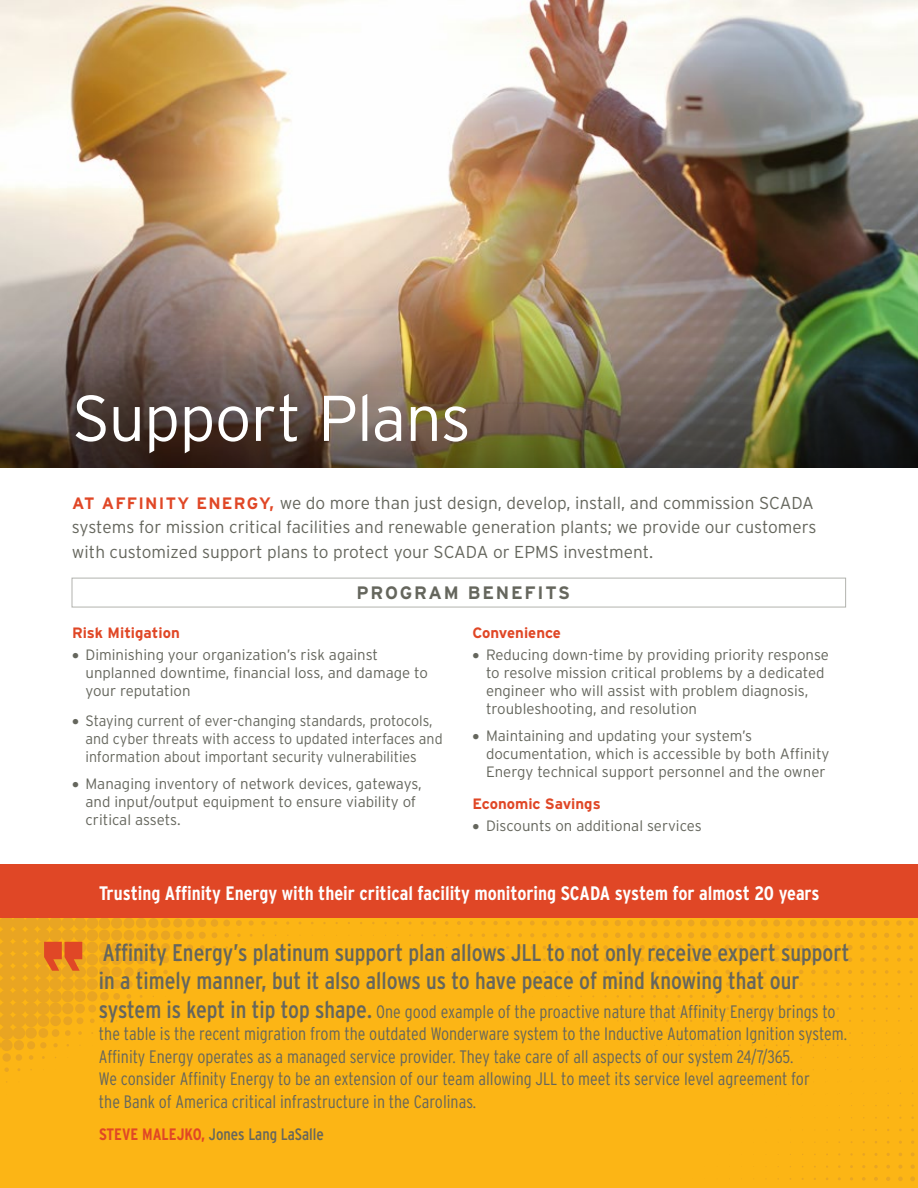
<style>
.page{position:relative;width:918px;height:1188px;background:#fff}
.page>*{position:absolute;margin:0;border:0;box-sizing:border-box;transform-origin:0 0}
.t1{font:300 64.5px "Interstate";letter-spacing:-.015em;color:#fff}
.t2{font:condensed 24px/28.5px "Interstate";color:#65665d}
.t3{font:700 condensed 19.5px "Interstate";color:#fff}
.t4{font:300 condensed 18px/22.5px "Interstate";color:#65665d}
.t5{font:700 18px "Interstate";letter-spacing:.1em;color:#65665d}
.t6{font:300 17.25px/24.8px "Interstate";color:#65665d}
.t7{font:condensed 16.5px "Interstate";color:#65665d}
.t8{font:300 15px/18px "Interstate";color:#65665d}
.t9{font:300 15px/18px "Interstate";color:#65665d;scale:.95 1}
.t10{font:700 15px "Interstate";color:#e04726}
.s1{font-weight:700;font-size:16.5px;color:#e04726}
.s2{font-weight:400;font-size:24px}
.s3{font-weight:700;color:#e04726}
</style>
<div class="page">
<div style="left:0;top:864px;width:918px;height:324px;background:#fcb515"></div>
<svg style="left:910px;top:1176px;width:5px;height:5px"></svg>
<svg style="left:898px;top:1177px;width:5px;height:4px"></svg>
<svg style="left:886px;top:1177px;width:4px;height:4px"></svg>
<svg style="left:874px;top:1177px;width:4px;height:4px"></svg>
<svg style="left:911px;top:1165px;width:4px;height:4px"></svg>
<div style="left:761px;top:920px;width:7px;height:7px;background:#e9a522;border-radius:50%"></div>
<div style="left:773px;top:920px;width:7px;height:6px;background:#e9a522;border-radius:50%"></div>
<div style="left:785px;top:920px;width:7px;height:6px;background:#e9a522;border-radius:50%"></div>
<div style="left:798px;top:920px;width:7px;height:6px;background:#e9a522;border-radius:50%"></div>
<div style="left:810px;top:920px;width:7px;height:6px;background:#e9a522;border-radius:50%"></div>
<div style="left:822px;top:920px;width:7px;height:6px;background:#e9a522;border-radius:50%"></div>
<svg style="left:835px;top:920px;width:6px;height:6px"></svg>
<svg style="left:847px;top:920px;width:6px;height:6px"></svg>
<svg style="left:859px;top:920px;width:6px;height:6px"></svg>
<svg style="left:872px;top:920px;width:5px;height:6px"></svg>
<svg style="left:884px;top:920px;width:5px;height:6px"></svg>
<svg style="left:896px;top:920px;width:6px;height:6px"></svg>
<svg style="left:909px;top:921px;width:5px;height:5px"></svg>
<div style="left:761px;top:932px;width:7px;height:6px;background:#e9a522;border-radius:50%"></div>
<svg style="left:774px;top:932px;width:6px;height:6px"></svg>
<svg style="left:786px;top:932px;width:6px;height:6px"></svg>
<svg style="left:798px;top:932px;width:6px;height:6px"></svg>
<svg style="left:810px;top:932px;width:6px;height:6px"></svg>
<svg style="left:823px;top:932px;width:6px;height:6px"></svg>
<svg style="left:835px;top:932px;width:6px;height:6px"></svg>
<svg style="left:847px;top:932px;width:6px;height:6px"></svg>
<svg style="left:860px;top:933px;width:5px;height:5px"></svg>
<svg style="left:872px;top:933px;width:5px;height:5px"></svg>
<svg style="left:884px;top:933px;width:5px;height:5px"></svg>
<svg style="left:897px;top:933px;width:4px;height:5px"></svg>
<svg style="left:909px;top:933px;width:4px;height:4px"></svg>
<svg style="left:762px;top:945px;width:5px;height:5px"></svg>
<svg style="left:774px;top:945px;width:5px;height:5px"></svg>
<svg style="left:786px;top:945px;width:6px;height:5px"></svg>
<svg style="left:798px;top:945px;width:6px;height:5px"></svg>
<svg style="left:811px;top:945px;width:5px;height:5px"></svg>
<svg style="left:823px;top:945px;width:5px;height:5px"></svg>
<svg style="left:835px;top:945px;width:5px;height:5px"></svg>
<svg style="left:847px;top:945px;width:6px;height:5px"></svg>
<svg style="left:860px;top:945px;width:5px;height:5px"></svg>
<svg style="left:872px;top:945px;width:5px;height:5px"></svg>
<svg style="left:884px;top:945px;width:5px;height:5px"></svg>
<svg style="left:897px;top:945px;width:4px;height:5px"></svg>
<svg style="left:909px;top:946px;width:4px;height:3px"></svg>
<svg style="left:762px;top:957px;width:5px;height:5px"></svg>
<svg style="left:774px;top:957px;width:5px;height:5px"></svg>
<svg style="left:786px;top:957px;width:5px;height:5px"></svg>
<svg style="left:799px;top:957px;width:5px;height:5px"></svg>
<svg style="left:811px;top:957px;width:5px;height:5px"></svg>
<svg style="left:823px;top:957px;width:5px;height:5px"></svg>
<svg style="left:835px;top:957px;width:5px;height:5px"></svg>
<svg style="left:848px;top:958px;width:4px;height:4px"></svg>
<svg style="left:860px;top:958px;width:4px;height:4px"></svg>
<svg style="left:872px;top:958px;width:5px;height:4px"></svg>
<svg style="left:885px;top:958px;width:4px;height:4px"></svg>
<svg style="left:762px;top:970px;width:5px;height:4px"></svg>
<svg style="left:774px;top:970px;width:5px;height:4px"></svg>
<svg style="left:787px;top:970px;width:4px;height:4px"></svg>
<svg style="left:799px;top:970px;width:4px;height:4px"></svg>
<svg style="left:811px;top:970px;width:5px;height:4px"></svg>
<svg style="left:823px;top:970px;width:5px;height:4px"></svg>
<svg style="left:836px;top:970px;width:4px;height:4px"></svg>
<svg style="left:848px;top:970px;width:4px;height:4px"></svg>
<svg style="left:860px;top:970px;width:4px;height:4px"></svg>
<svg style="left:775px;top:982px;width:4px;height:4px"></svg>
<svg style="left:787px;top:982px;width:4px;height:4px"></svg>
<svg style="left:799px;top:982px;width:4px;height:4px"></svg>
<div style="left:2px;top:1053px;width:9px;height:9px;background:#e9a522;border-radius:50%"></div>
<div style="left:16px;top:1054px;width:6px;height:7px;background:#f1ac1b;border-radius:50%"></div>
<svg style="left:5px;top:1068px;width:4px;height:4px"></svg>
<img style="left:0;top:0;width:918px;height:346px">
<img style="left:0;top:346px;width:918px;height:122px">
<div style="left:0;top:864px;width:918px;height:54px;background:#e04726"></div>
<svg style="left:0;top:918px;width:756px;height:142px"></svg>
<div style="left:72px;top:578px;width:774px;height:29px;border:1px solid #b2b3ae"></div>
<h1 class="t1" style="left:72px;top:382px;width:400px">Support Plans</h1>
<p class="t6" style="left:72px;top:490px;width:746px"><span class="s1">AT AFFINITY ENERGY,</span> we do more than just design, develop, install, and commission SCADA systems for mission critical facilities and renewable generation plants; we provide our customers with customized support plans to protect your SCADA or EPMS investment.</p>
<p class="t5" style="left:356px;top:583px;width:215px">PROGRAM BENEFITS</p>
<p class="t10" style="left:72px;top:624px;width:109px">Risk Mitigation</p>
<p class="t8" style="left:86px;top:646px;width:344px;text-indent:-14px">• Diminishing your organization’s risk against unplanned downtime, financial loss, and damage to your reputation</p>
<p class="t9" style="left:86px;top:712px;width:378px;text-indent:-14px">• Staying current of ever-changing standards, protocols, and cyber threats with access to updated interfaces and information about important security vulnerabilities</p>
<p class="t8" style="left:86px;top:775px;width:338px;text-indent:-14px">• Managing inventory of network devices, gateways, and input/output equipment to ensure viability of critical assets.</p>
<p class="t10" style="left:472px;top:624px;width:90px">Convenience</p>
<p class="t8" style="left:486px;top:646px;width:344px;text-indent:-14px">• Reducing down-time by providing priority response to resolve mission critical problems by a dedicated engineer who will assist with problem diagnosis, troubleshooting, and resolution</p>
<p class="t8" style="left:486px;top:727px;width:345px;text-indent:-14px">• Maintaining and updating your system’s documentation, which is accessible by both Affinity<br>Energy technical support personnel and the owner</p>
<p class="t10" style="left:472px;top:795px;width:130px">Economic Savings</p>
<p class="t8" style="left:472px;top:817px;width:231px">• Discounts on additional services</p>
<h3 class="t3" style="left:99px;top:882px;width:722px">Trusting Affinity Energy with their critical facility monitoring SCADA system for almost 20 years</h3>
<h2 class="t2" style="left:99px;top:938px;width:752px">Affinity Energy’s platinum support plan allows JLL to not only receive expert support in a timely manner, but it also allows us to have peace of mind knowing that our</h2>
<p class="t4" style="left:99px;top:1000px;width:750px"><span class="s2">system is kept in tip top shape.</span> One good example of the proactive nature that Affinity Energy brings to the table is the recent migration from the outdated Wonderware system to the Inductive Automation Ignition system.<br>Affinity Energy operates as a managed service provider. They take care of all aspects of our system 24/7/365.<br>We consider Affinity Energy to be an extension of our team allowing JLL to meet its service level agreement for<br>the Bank of America critical infrastructure in the Carolinas.</p>
<p class="t7" style="left:99px;top:1124px;width:226px"><span class="s3">STEVE MALEJKO,</span> Jones Lang LaSalle</p>
</div>
